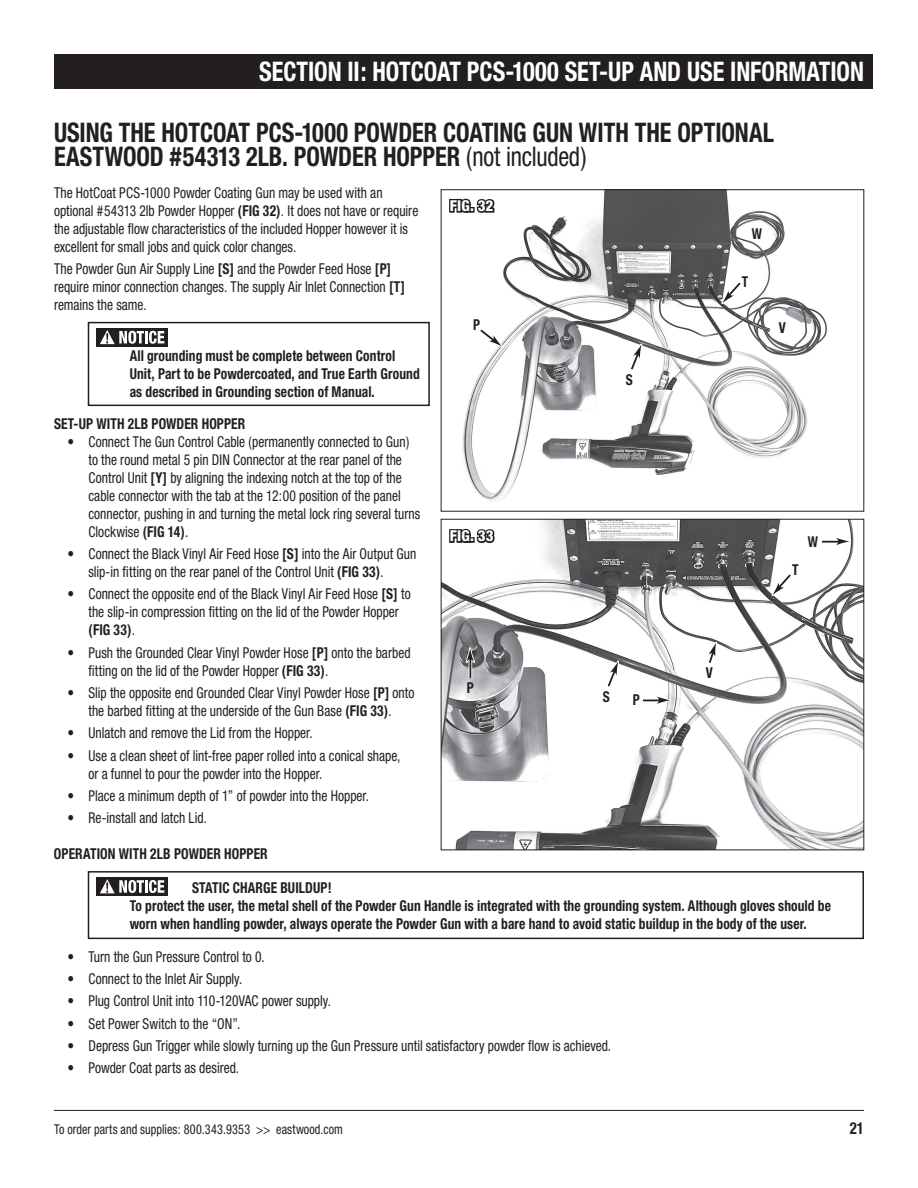
<style>
.page{position:relative;width:918px;height:1188px;background:#fff}
.page>*{position:absolute;margin:0;border:0;box-sizing:border-box;transform-origin:0 0}
.t1{font:700 condensed 27px/24px "Helvetica Neue";color:#231f20;scale:.9 1}
.t2{font:700 condensed 27px "Helvetica Neue";color:#fff;scale:.9 1}
.t3{font:700 condensed 16.5px "Helvetica Neue";color:#231f20;scale:.9 1}
.t4{font:condensed 15px/18px "Helvetica Neue";color:#231f20;scale:.9 1}
.t5{font:700 condensed 15px/18px "Helvetica Neue";letter-spacing:.005em;color:#231f20;scale:.9 1}
.t6{font:800 condensed 15px "Helvetica Neue";letter-spacing:.01em;color:#fff}
.t7{font:condensed 13.5px "Helvetica Neue";letter-spacing:.01em;color:#231f20;scale:.9 1}
.s1{font-weight:400}
.s2{font-weight:700}
</style>
<div class="page">
<hr style="left:54px;top:1110px;width:810px;height:1px;background:#231f20">
<img style="left:462px;top:192px;width:366px;height:310px">
<svg style="left:449px;top:195px;width:48px;height:19px"></svg>
<img style="left:443px;top:521px;width:419px;height:327px">
<div style="left:441px;top:519px;width:423px;height:331px;border:1px solid #231f20"></div>
<svg style="left:448px;top:525px;width:48px;height:20px"></svg>
<div style="left:54px;top:54px;width:819px;height:35px;background:#231f20"></div>
<div style="left:88px;top:871px;width:776px;height:68px;border:2px solid #231f20"></div>
<div style="left:96px;top:877px;width:72px;height:19px;background:#231f20"></div>
<svg style="left:100px;top:879px;width:64px;height:14px"></svg>
<svg style="left:644px;top:697px;width:27px;height:10px"></svg>
<svg style="left:604px;top:659px;width:17px;height:31px"></svg>
<svg style="left:705px;top:640px;width:14px;height:26px"></svg>
<svg style="left:770px;top:569px;width:24px;height:29px"></svg>
<hr style="left:823px;top:540px;width:21px;height:3px;background:#fff">
<hr style="left:823px;top:541px;width:21px;height:2px;background:#231f20">
<svg style="left:834px;top:538px;width:17px;height:10px"></svg>
<hr style="left:469px;top:654px;width:3px;height:23px;background:#fff">
<hr style="left:469px;top:654px;width:2px;height:23px;background:#231f20">
<svg style="left:466px;top:647px;width:10px;height:23px"></svg>
<svg style="left:720px;top:277px;width:23px;height:29px"></svg>
<svg style="left:627px;top:342px;width:17px;height:31px"></svg>
<svg style="left:475px;top:327px;width:30px;height:22px"></svg>
<div style="left:88px;top:322px;width:342px;height:84px;border:2px solid #231f20"></div>
<div style="left:96px;top:328px;width:72px;height:18px;background:#231f20"></div>
<svg style="left:100px;top:330px;width:64px;height:14px"></svg>
<svg style="left:440px;top:785px;width:9px;height:5px"></svg>
<svg style="left:458px;top:784px;width:32px;height:7px"></svg>
<svg style="left:616px;top:871px;width:19px;height:3px"></svg>
<svg style="left:730px;top:840px;width:17px;height:32px"></svg>
<svg style="left:825px;top:356px;width:40px;height:49px"></svg>
<svg style="left:608px;top:626px;width:21px;height:5px"></svg>
<svg style="left:638px;top:625px;width:32px;height:8px"></svg>
<svg style="left:555px;top:871px;width:5px;height:3px"></svg>
<svg style="left:554px;top:828px;width:7px;height:23px"></svg>
<svg style="left:630px;top:581px;width:12px;height:21px"></svg>
<svg style="left:639px;top:543px;width:19px;height:32px"></svg>
<h1 class="t2" style="left:259px;top:55px;width:673px">SECTION II: HOTCOAT PCS-1000 SET-UP AND USE INFORMATION</h1>
<h1 class="t1" style="left:54px;top:121px;width:802px">USING THE HOTCOAT PCS-1000 POWDER COATING GUN WITH THE OPTIONAL<br>EASTWOOD #54313 2LB. POWDER HOPPER <span class="s1">(not included)</span></h1>
<p class="t4" style="left:54px;top:184px;width:406px">The HotCoat PCS-1000 Powder Coating Gun may be used with an optional #54313 2lb Powder Hopper <span class="s2">(FIG 32)</span>. It does not have or require the adjustable flow characteristics of the included Hopper however it is excellent for small jobs and quick color changes.</p>
<p class="t4" style="left:54px;top:260px;width:391px">The Powder Gun Air Supply Line <span class="s2">[S]</span> and the Powder Feed Hose <span class="s2">[P] </span>require minor connection changes. The supply Air Inlet Connection <span class="s2">[T] </span>remains the same.</p>
<p class="t6" style="left:450px;top:197px;width:45px">FIG. 32</p>
<p class="t5" style="left:752px;top:224px;width:13px">W</p>
<p class="t5" style="left:742px;top:273px;width:9px">T</p>
<p class="t5" style="left:130px;top:347px;width:324px">All grounding must be complete between Control<br>Unit, Part to be Powdercoated, and True Earth Ground as described in Grounding section of Manual.</p>
<p class="t5" style="left:54px;top:414px;width:214px">SET-UP WITH 2LB POWDER HOPPER</p>
<p class="t4" style="left:88px;top:432px;width:370px;text-indent:-21px">• Connect The Gun Control Cable (permanently connected to Gun) to the round metal 5 pin DIN Connector at the rear panel of the Control Unit <span class="s2">[Y]</span> by aligning the indexing notch at the top of the cable connector with the tab at the 12:00 position of the panel connector, pushing in and turning the metal lock ring several turns Clockwise <span class="s2">(FIG 14)</span>.</p>
<p class="t4" style="left:88px;top:545px;width:366px;text-indent:-21px">• Connect the Black Vinyl Air Feed Hose <span class="s2">[S]</span> into the Air Output Gun slip-in fitting on the rear panel of the Control Unit <span class="s2">(FIG 33)</span>.</p>
<p class="t4" style="left:88px;top:585px;width:359px;text-indent:-21px">• Connect the opposite end of the Black Vinyl Air Feed Hose <span class="s2">[S]</span> to the slip-in compression fitting on the lid of the Powder Hopper <span class="s2">(FIG 33)</span>.</p>
<p class="t4" style="left:88px;top:643px;width:359px;text-indent:-21px">• Push the Grounded Clear Vinyl Powder Hose <span class="s2">[P]</span> onto the barbed fitting on the lid of the Powder Hopper <span class="s2">(FIG 33)</span>.</p>
<p class="t4" style="left:67px;top:683px;width:387px;text-align:center">• Slip the opposite end Grounded Clear Vinyl Powder Hose <span class="s2">[P]</span> onto the barbed fitting at the underside of the Gun Base <span class="s2">(FIG 33)</span>.</p>
<p class="t4" style="left:67px;top:724px;width:274px">• Unlatch and remove the Lid from the Hopper.</p>
<p class="t4" style="left:88px;top:746px;width:348px;text-indent:-21px">• Use a clean sheet of lint-free paper rolled into a conical shape, or a funnel to pour the powder into the Hopper.</p>
<p class="t4" style="left:67px;top:786px;width:337px">• Place a minimum depth of 1” of powder into the Hopper.</p>
<p class="t4" style="left:67px;top:809px;width:156px">• Re-install and latch Lid.</p>
<p class="t5" style="left:54px;top:844px;width:239px">OPERATION WITH 2LB POWDER HOPPER</p>
<p class="t5" style="left:473px;top:316px;width:9px">P</p>
<p class="t6" style="left:450px;top:527px;width:45px">FIG. 33</p>
<p class="t5" style="left:467px;top:678px;width:9px">P</p>
<p class="t5" style="left:626px;top:370px;width:9px">S</p>
<p class="t5" style="left:603px;top:687px;width:9px">S</p>
<p class="t5" style="left:633px;top:690px;width:9px">P</p>
<p class="t5" style="left:779px;top:319px;width:9px">V</p>
<p class="t5" style="left:706px;top:664px;width:9px">V</p>
<p class="t5" style="left:792px;top:560px;width:9px">T</p>
<p class="t5" style="left:808px;top:533px;width:13px">W</p>
<p class="t5" style="left:130px;top:878px;width:781px;text-indent:62px">STATIC CHARGE BUILDUP!<br>To protect the user, the metal shell of the Powder Gun Handle is integrated with the grounding system. Although gloves should be worn when handling powder, always operate the Powder Gun with a bare hand to avoid static buildup in the body of the user.</p>
<p class="t4" style="left:67px;top:947px;width:221px">• Turn the Gun Pressure Control to 0.</p>
<p class="t4" style="left:67px;top:970px;width:196px">• Connect to the Inlet Air Supply.</p>
<p class="t4" style="left:67px;top:992px;width:294px">• Plug Control Unit into 110-120VAC power supply.</p>
<p class="t4" style="left:67px;top:1014px;width:194px">• Set Power Switch to the “ON”.</p>
<p class="t4" style="left:67px;top:1037px;width:606px">• Depress Gun Trigger while slowly turning up the Gun Pressure until satisfactory powder flow is achieved.</p>
<p class="t4" style="left:67px;top:1059px;width:192px">• Powder Coat parts as desired.</p>
<p class="t7" style="left:54px;top:1121px;width:323px">To order parts and supplies: 800.343.9353 &gt;&gt; eastwood.com</p>
<p class="t3" style="left:850px;top:1118px;width:17px">21</p>
</div>
